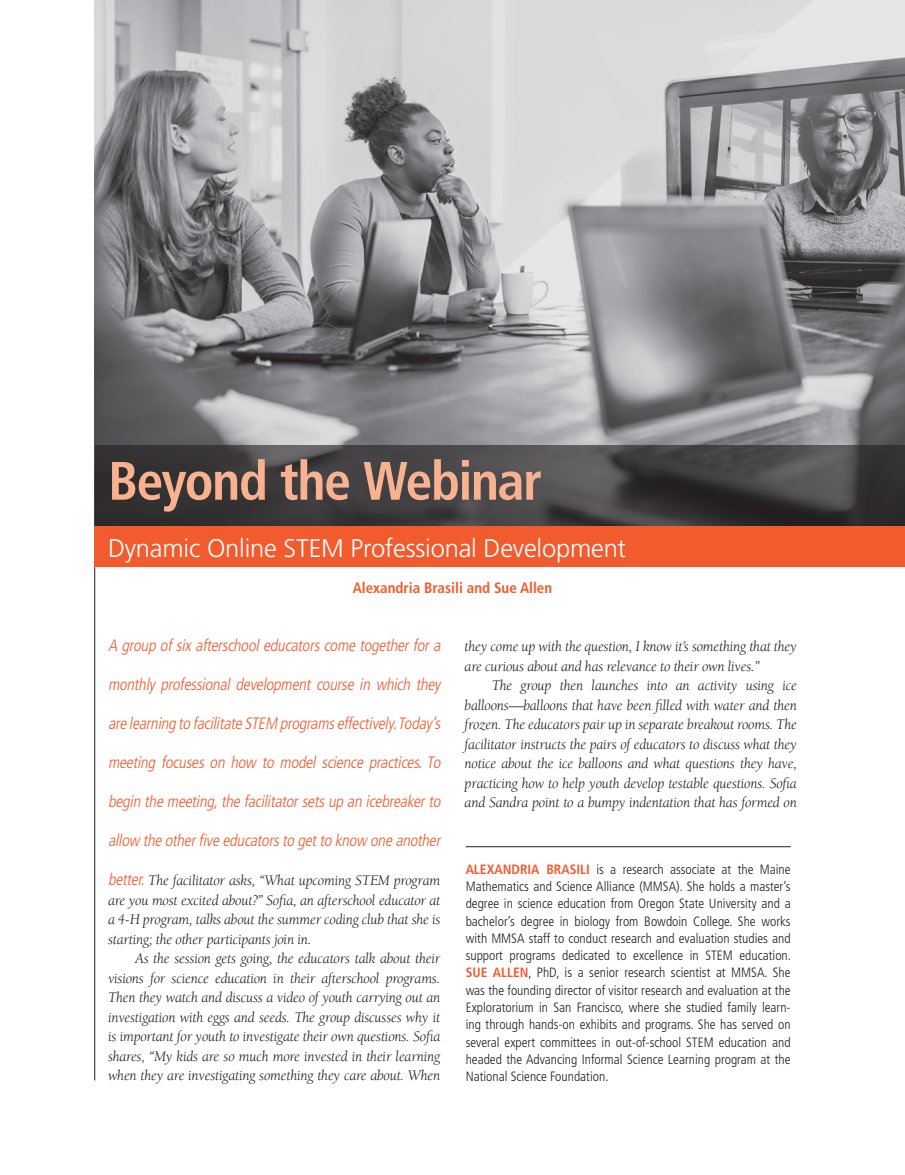
<style>
.page{position:relative;width:905px;height:1175px;background:#fff}
.page>*{position:absolute;margin:0;border:0;box-sizing:border-box;transform-origin:0 0}
.mo_-_headline-title{font:700 condensed 54px "Frutiger";letter-spacing:-.025em;color:#f9b290}
.mo_-_title_subhead{font:300 25.5px "Frutiger";letter-spacing:-.01em;color:#fff}
.mo_-_intro{font:italic 300 condensed 16.5px "Frutiger";color:#f15b2e}
.mo_-_intro-2{font:italic 15px/19.5px "Berkeley";letter-spacing:-.015em;color:#231f20;text-align:justify}
.Body_Text{font:italic 15px/19.5px "Berkeley";letter-spacing:-.015em;color:#231f20;text-align:justify}
.mo_-_authors_headlin{font:700 condensed 15px "Frutiger";color:#f15b2e}
.mo_-_author_bio{font:300 condensed 13.5px/17.2px "Frutiger";color:#231f20;text-align:justify}
.s1{font-family:"Frutiger";font-weight:300;font-stretch:condensed;font-size:16.5px;color:#f15b2e}
.s2{font-weight:700;color:#f15b2e}
</style>
<div class="page">
<hr style="left:94px;top:0;width:1px;height:1080px;background:#231f20">
<img style="left:94px;top:0;width:810px;height:446px">
<svg style="left:94px;top:446px;width:810px;height:80px;background:#3f3d3f"></svg>
<div style="left:94px;top:526px;width:810px;height:41px;background:#f15b2e"></div>
<hr style="left:465px;top:846px;width:325px;height:1px;background:#231f20">
<p class="mo_-_headline-title" style="left:108px;top:449px;width:435px">Beyond the Webinar</p>
<p class="mo_-_title_subhead" style="left:108px;top:534px;width:519px">Dynamic Online STEM Professional Development</p>
<p class="mo_-_authors_headlin" style="left:353px;top:578px;width:201px">Alexandria Brasili and Sue Allen</p>
<p class="mo_-_intro" style="left:108px;top:636px;width:337px">A group ofsixafterschooleducatorscome togetherfora</p>
<p class="mo_-_intro" style="left:108px;top:675px;width:337px">monthly professional development course in which they</p>
<p class="mo_-_intro" style="left:108px;top:714px;width:337px">are learning to facilitate STEM programseffectively.Today’s</p>
<p class="mo_-_intro" style="left:108px;top:753px;width:337px">meeting focuses on how to model science practices.To</p>
<p class="mo_-_intro" style="left:108px;top:792px;width:337px">begin the meeting,the facilitatorsetsup an icebreakerto</p>
<p class="mo_-_intro" style="left:108px;top:831px;width:337px">allow the otherfive educatorsto getto know one another</p>
<p class="mo_-_intro-2" style="left:108px;top:871px;width:334px"><span class="s1">better.</span>The facilitator asks, “What upcoming STEM program are you most excited about?” Sofia, an afterschool educator at a 4-H program, talks about the summer coding club that she is starting; the other participants join in.</p>
<p class="mo_-_intro-2" style="left:108px;top:949px;width:334px;text-indent:27px">As the session gets going, the educators talk about their visions for science education in their afterschool programs.<br>Then they watch and discuss a video of youth carrying out an investigation with eggs and seeds. The group discusses why it is important for youth to investigate their own questions. Sofia shares, “My kids are so much more invested in their learning when they are investigating something they care about. When</p>
<p class="mo_-_intro-2" style="left:464px;top:637px;width:334px">they come up with the question, I know it’s something that they are curious about and has relevance to their own lives.”</p>
<p class="Body_Text" style="left:464px;top:676px;width:334px;text-indent:27px">The group then launches into an activity using ice balloons—balloons that have been filled with water and then frozen. The educators pair up in separate breakout rooms. The facilitator instructs the pairs of educators to discuss what they notice about the ice balloons and what questions they have, practicing how to help youth develop testable questions. Sofia and Sandra point to a bumpy indentation that has formed on</p>
<p class="mo_-_author_bio" style="left:465px;top:860px;width:327px"><span class="s2">ALEXANDRIA BRASILI</span> is a research associate at the Maine Mathematics and Science Alliance (MMSA). She holds a master’s degree in science education from Oregon State University and a bachelor’s degree in biology from Bowdoin College. She works with MMSA staff to conduct research and evaluation studies and support programs dedicated to excellence in STEM education.<br><span class="s2">SUE ALLEN</span>, PhD, is a senior research scientist at MMSA. She was the founding director of visitor research and evaluation at the Exploratorium in San Francisco, where she studied family learn&shy;ing through hands-on exhibits and programs. She has served on several expert committees in out-of-school STEM education and headed the Advancing Informal Science Learning program at the National Science Foundation.</p>
</div>
